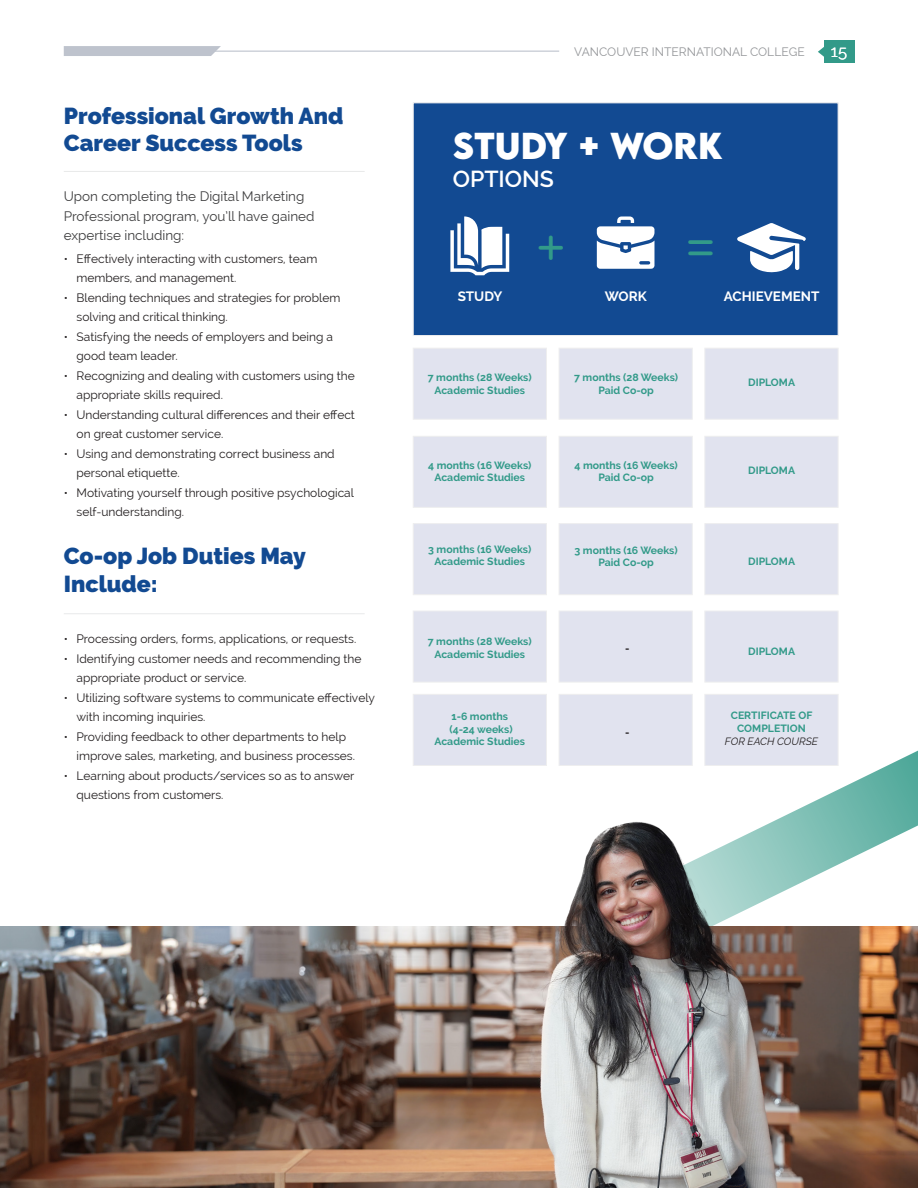
<style>
.page{position:relative;width:918px;height:1188px;background:#fff}
.page>*{position:absolute;margin:0;border:0;box-sizing:border-box;transform-origin:0 0}
.t1{font:700 33.3px "LEMONMILK";color:#fff}
.t2{font:900 23.1px/27.6px "Raleway";color:#124a92}
.t3{font:600 23.1px "Raleway";color:#fff}
.t4{font:16.5px "Raleway";color:#fff}
.t5{font:13.5px/19.5px "Raleway";color:#3e3e3f}
.t6{font:700 13.5px "Raleway";color:#fff}
.t7{font:12px/19.5px "Raleway";color:#231f20}
.t8{font:12px "Raleway";color:#939598}
.t9{font:700 10.5px/12.6px "Raleway";color:#329a89;text-align:center}
.t10{font:italic 10.5px "Raleway";color:#231f20}
.t11{font:700 10.5px "Raleway";color:#231f20}
</style>
<div class="page">
<svg style="left:704px;top:741px;width:214px;height:173px"></svg>
<div style="left:64px;top:46px;width:157px;height:10px;background:#bec3cd"></div>
<hr style="left:199px;top:51px;width:360px;height:1px;background:#bec3cd">
<div style="left:824px;top:40px;width:30px;height:23px;background:#329a89"></div>
<svg style="left:818px;top:47px;width:6px;height:10px"></svg>
<hr style="left:64px;top:171px;width:301px;height:1px;background:#e8e9ea">
<hr style="left:64px;top:613px;width:301px;height:1px;background:#e8e9ea">
<div style="left:413px;top:103px;width:425px;height:233px;background:#124a92;border:1px solid #eeeeef"></div>
<svg style="left:450px;top:216px;width:59px;height:59px"></svg>
<svg style="left:737px;top:223px;width:69px;height:50px"></svg>
<svg style="left:597px;top:216px;width:57px;height:53px"></svg>
<div style="left:413px;top:348px;width:134px;height:72px;background:#e1e3ef;border:1px solid #eeeeef"></div>
<div style="left:413px;top:436px;width:134px;height:72px;background:#e1e3ef;border:1px solid #eeeeef"></div>
<div style="left:413px;top:523px;width:134px;height:72px;background:#e1e3ef;border:1px solid #eeeeef"></div>
<div style="left:413px;top:611px;width:134px;height:71px;background:#e1e3ef;border:1px solid #eeeeef"></div>
<div style="left:413px;top:694px;width:134px;height:72px;background:#e1e3ef;border:1px solid #eeeeef"></div>
<div style="left:559px;top:348px;width:134px;height:72px;background:#e1e3ef;border:1px solid #eeeeef"></div>
<div style="left:559px;top:436px;width:134px;height:72px;background:#e1e3ef;border:1px solid #eeeeef"></div>
<div style="left:559px;top:523px;width:134px;height:72px;background:#e1e3ef;border:1px solid #eeeeef"></div>
<div style="left:559px;top:611px;width:134px;height:71px;background:#e1e3ef"></div>
<div style="left:559px;top:694px;width:134px;height:72px;background:#e1e3ef;border:1px solid #eeeeef"></div>
<div style="left:705px;top:348px;width:133px;height:72px;background:#e1e3ef;border:1px solid #eeeeef"></div>
<div style="left:705px;top:436px;width:133px;height:72px;background:#e1e3ef;border:1px solid #eeeeef"></div>
<div style="left:705px;top:523px;width:133px;height:72px;background:#e1e3ef;border:1px solid #eeeeef"></div>
<div style="left:705px;top:611px;width:133px;height:71px;background:#e1e3ef"></div>
<div style="left:705px;top:694px;width:133px;height:72px;background:#e1e3ef;border:1px solid #eeeeef"></div>
<img style="left:0;top:926px;width:918px;height:262px">
<img style="left:559px;top:812px;width:178px;height:376px">
<p class="t2" style="left:64px;top:102px;width:281px">Professional Growth And<br>Career Success Tools</p>
<p class="t5" style="left:64px;top:186px;width:252px">Upon completing the Digital Marketing<br>Professional program, you’ll have gained expertise including:</p>
<p class="t7" style="left:77px;top:249px;width:242px;text-indent:-13px">• Effectively interacting with customers, team members, and management.</p>
<p class="t7" style="left:77px;top:288px;width:265px;text-indent:-13px">• Blending techniques and strategies for problem solving and critical thinking.</p>
<p class="t7" style="left:77px;top:327px;width:258px;text-indent:-13px">• Satisfying the needs of employers and being a good team leader.</p>
<p class="t7" style="left:77px;top:366px;width:280px;text-indent:-13px">• Recognizing and dealing with customers using the appropriate skills required.</p>
<p class="t7" style="left:77px;top:405px;width:280px;text-indent:-13px">• Understanding cultural differences and their effect on great customer service.</p>
<p class="t7" style="left:77px;top:444px;width:260px;text-indent:-13px">• Using and demonstrating correct business and personal etiquette.</p>
<p class="t7" style="left:77px;top:483px;width:279px;text-indent:-13px">• Motivating yourself through positive psychological self-understanding.</p>
<p class="t2" style="left:64px;top:543px;width:244px">Co-op Job Duties May<br>Include:</p>
<p class="t7" style="left:64px;top:629px;width:294px">• Processing orders, forms, applications, or requests.</p>
<p class="t7" style="left:77px;top:649px;width:286px;text-indent:-13px">• Identifying customer needs and recommending the appropriate product or service.</p>
<p class="t7" style="left:77px;top:688px;width:300px;text-indent:-13px">• Utilizing software systems to communicate effectively with incoming inquiries.</p>
<p class="t7" style="left:77px;top:727px;width:280px;text-indent:-13px">• Providing feedback to other departments to help improve sales, marketing, and business processes.</p>
<p class="t7" style="left:77px;top:766px;width:279px;text-indent:-13px">• Learning about products/services so as to answer questions from customers.</p>
<p class="t8" style="left:574px;top:44px;width:232px">VANCOUVER INTERNATIONAL COLLEGE</p>
<h3 class="t4" style="left:831px;top:42px;width:18px">15</h3>
<p class="t1" style="left:453px;top:123px;width:271px">STUDY + WORK</p>
<p class="t3" style="left:453px;top:166px;width:103px">OPTIONS</p>
<p class="t6" style="left:458px;top:289px;width:46px">STUDY</p>
<p class="t6" style="left:605px;top:289px;width:44px">WORK</p>
<p class="t6" style="left:724px;top:289px;width:97px">ACHIEVEMENT</p>
<p class="t9" style="left:428px;top:371px;width:105px">7 months (28 Weeks)</p>
<p class="t9" style="left:435px;top:384px;width:92px">Academic Studies</p>
<p class="t9" style="left:574px;top:371px;width:105px">7 months (28 Weeks)</p>
<p class="t9" style="left:598px;top:384px;width:57px">Paid Co-op</p>
<p class="t9" style="left:748px;top:376px;width:48px">DIPLOMA</p>
<p class="t9" style="left:428px;top:459px;width:105px">4 months (16 Weeks)</p>
<p class="t9" style="left:435px;top:471px;width:92px">Academic Studies</p>
<p class="t9" style="left:575px;top:459px;width:105px">4 months (16 Weeks)</p>
<p class="t9" style="left:598px;top:471px;width:57px">Paid Co-op</p>
<p class="t9" style="left:748px;top:464px;width:48px">DIPLOMA</p>
<p class="t9" style="left:428px;top:543px;width:105px">3 months (16 Weeks)</p>
<p class="t9" style="left:435px;top:555px;width:92px">Academic Studies</p>
<p class="t9" style="left:575px;top:544px;width:105px">3 months (16 Weeks)</p>
<p class="t9" style="left:598px;top:556px;width:57px">Paid Co-op</p>
<p class="t9" style="left:748px;top:555px;width:48px">DIPLOMA</p>
<p class="t9" style="left:428px;top:635px;width:105px">7 months (28 Weeks)</p>
<p class="t9" style="left:435px;top:648px;width:92px">Academic Studies</p>
<p class="t11" style="left:625px;top:642px;width:6px">-</p>
<p class="t9" style="left:748px;top:645px;width:48px">DIPLOMA</p>
<p class="t9" style="left:452px;top:710px;width:58px">1-6 months</p>
<p class="t9" style="left:450px;top:723px;width:65px">(4-24 weeks)</p>
<p class="t9" style="left:435px;top:735px;width:92px">Academic Studies</p>
<p class="t11" style="left:625px;top:726px;width:6px">-</p>
<p class="t9" style="left:731px;top:709px;width:83px">CERTIFICATE OF<br>COMPLETION</p>
<p class="t10" style="left:725px;top:735px;width:95px">FOR EACH COURSE</p>
</div>
